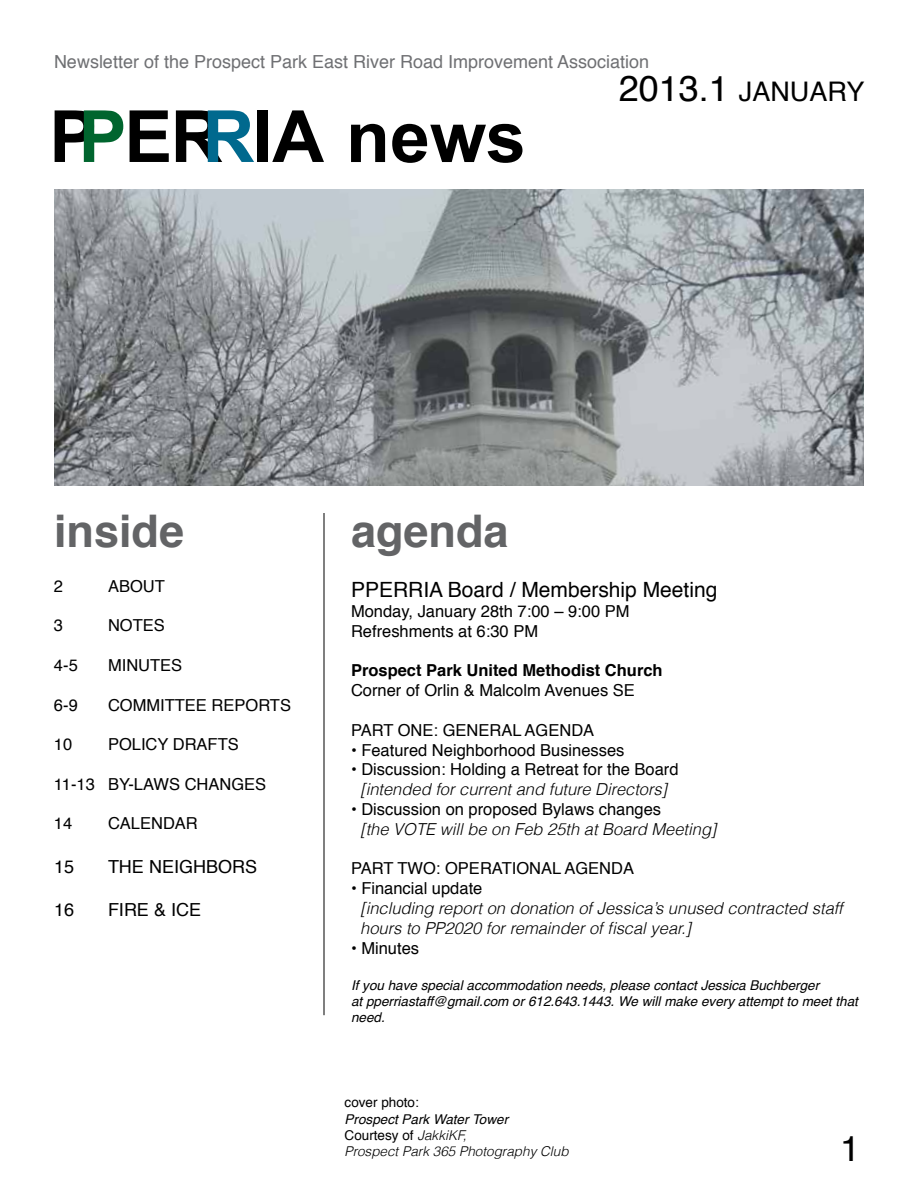
<style>
.page{position:relative;width:918px;height:1188px;background:#fff}
.page>*{position:absolute;margin:0;border:0;box-sizing:border-box;transform-origin:0 0}
.t1{font:700 72px "Arial";color:#000}
.t2{font:700 45px "Helvetica";color:#636466}
.t3{font:36px "Helvetica";color:#000}
.t4{font:27px "Helvetica";color:#000}
.t5{font:21px "Helvetica";color:#000}
.t6{font:18px "Helvetica";color:#6f7073}
.t7{font:18px "Helvetica";color:#000}
.t8{font:16.5px/19.8px "Helvetica";color:#000}
.t9{font:italic 300 16.5px/19.8px "Helvetica";color:#000}
.t10{font:700 16.5px "Helvetica";color:#000}
.t11{font:italic 13.5px/16.2px "Helvetica";color:#000}
.t12{font:italic 300 13.5px/16.2px "Helvetica";color:#000}
.t13{font:13.5px "Helvetica";color:#000}
.s1{color:#00652e}
.s2{color:#00698e}
.s3{font-size:36px}
.s4{font-weight:400}
.s5{font-weight:400;font-style:normal}
</style>
<div class="page">
<img style="left:54px;top:189px;width:810px;height:297px">
<hr style="left:324px;top:513px;width:1px;height:502px;background:#000">
<p class="t6" style="left:54px;top:47px;width:597px">Newsletter of the Prospect Park East River Road Improvement Association</p>
<h1 class="t1" style="left:49px;top:89px;width:478px">P<span class="s1">P</span> R<span class="s2">R</span> A news</h1>
<h1 class="t1" style="left:124px;top:89px;width:150px">E I</h1>
<h3 class="t4" style="left:619px;top:70px;width:247px"><span class="s3">2013.1</span> JANUARY</h3>
<h2 class="t2" style="left:54px;top:495px;width:132px">inside</h2>
<p class="t8" style="left:54px;top:577px;width:11px">2</p>
<p class="t8" style="left:108px;top:577px;width:58px">ABOUT</p>
<p class="t8" style="left:54px;top:616px;width:11px">3</p>
<p class="t8" style="left:108px;top:616px;width:58px">NOTES</p>
<p class="t8" style="left:54px;top:656px;width:25px">4-5</p>
<p class="t8" style="left:108px;top:656px;width:76px">MINUTES</p>
<p class="t8" style="left:54px;top:695px;width:25px">6-9</p>
<p class="t8" style="left:108px;top:695px;width:185px">COMMITTEE REPORTS</p>
<p class="t8" style="left:54px;top:735px;width:20px">10</p>
<p class="t8" style="left:108px;top:735px;width:132px">POLICY DRAFTS</p>
<p class="t8" style="left:54px;top:775px;width:214px">11-13 BY-LAWS CHANGES</p>
<p class="t8" style="left:54px;top:814px;width:20px">14</p>
<p class="t8" style="left:108px;top:814px;width:91px">CALENDAR</p>
<p class="t7" style="left:54px;top:852px;width:22px">15</p>
<p class="t7" style="left:108px;top:852px;width:151px">THE NEIGHBORS</p>
<p class="t7" style="left:54px;top:896px;width:22px">16</p>
<p class="t7" style="left:108px;top:896px;width:95px">FIRE &amp; ICE</p>
<h2 class="t2" style="left:351px;top:495px;width:159px">agenda</h2>
<p class="t5" style="left:351px;top:574px;width:368px">PPERRIA Board / Membership Meeting</p>
<p class="t8" style="left:351px;top:602px;width:280px">Monday, January 28th 7:00 – 9:00 PM<br>Refreshments at 6:30 PM</p>
<p class="t10" style="left:351px;top:657px;width:313px">Prospect Park United Methodist Church</p>
<p class="t8" style="left:351px;top:681px;width:285px">Corner of Orlin &amp; Malcolm Avenues SE</p>
<p class="t8" style="left:351px;top:721px;width:245px">PART ONE: GENERAL AGENDA</p>
<p class="t8" style="left:351px;top:740px;width:275px">• Featured Neighborhood Businesses</p>
<p class="t8" style="left:351px;top:760px;width:329px">• Discussion: Holding a Retreat for the Board</p>
<p class="t9" style="left:360px;top:779px;width:309px">[intended for current and future Directors]</p>
<p class="t8" style="left:351px;top:800px;width:312px">• Discussion on proposed Bylaws changes</p>
<p class="t9" style="left:360px;top:819px;width:358px">[the VOTE will be on Feb 25th at Board Meeting]</p>
<p class="t8" style="left:351px;top:859px;width:285px">PART TWO: OPERATIONAL AGENDA</p>
<p class="t8" style="left:351px;top:879px;width:133px">• Financial update</p>
<p class="t9" style="left:360px;top:898px;width:484px">[including report on donation of Jessica’s unused contracted staff hours to PP2020 for remainder of fiscal year.]</p>
<p class="t8" style="left:351px;top:938px;width:70px">• Minutes</p>
<p class="t11" style="left:351px;top:977px;width:508px">If you have special accommodation needs, please contact Jessica Buchberger<br>at pperriastaff@gmail.com or 612.643.1443. We will make every attempt to meet that need.</p>
<p class="t13" style="left:345px;top:1092px;width:76px">cover photo:</p>
<p class="t12" style="left:345px;top:1110px;width:226px"><span class="s4">Prospect Park Water Tower<br></span><span class="s5">Courtesy of</span> JakkiKF,<br>Prospect Park 365 Photography Club</p>
<h3 class="t3" style="left:840px;top:1121px;width:22px">1</h3>
</div>
